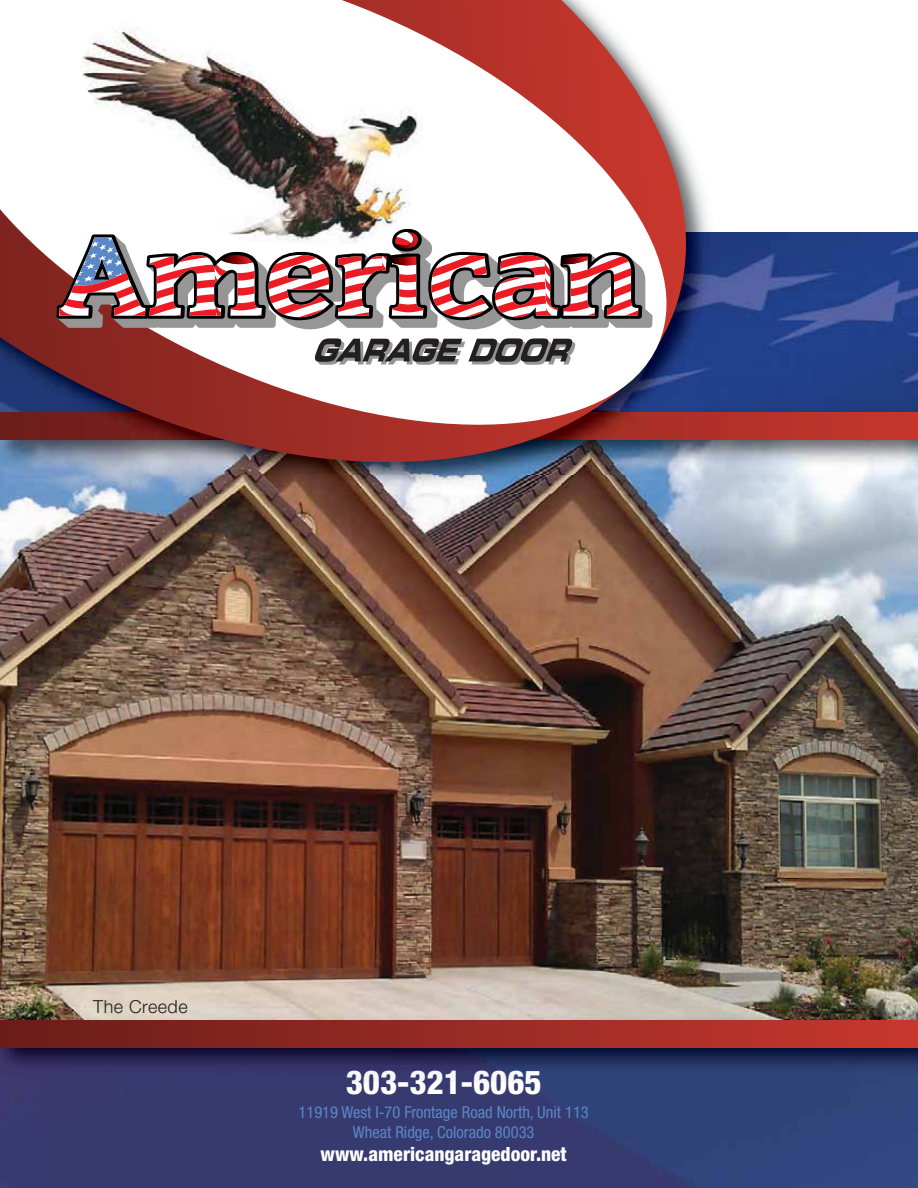
<style>
.page{position:relative;width:918px;height:1188px;background:#fff}
.page>*{position:absolute;margin:0;border:0;box-sizing:border-box;transform-origin:0 0}
.t1{font:800 condensed 33px "Helvetica Neue";color:#f6f6f7}
.t2{font:800 condensed 33px "Helvetica Neue";color:#fff}
.t3{font:800 condensed 19.5px "Helvetica Neue";color:#fff}
.t4{font:300 18px "Helvetica Neue";letter-spacing:.025em;color:#231f20}
.t5{font:condensed 16.5px/19.8px "Helvetica Neue";color:#5a87c5;text-align:center}
.s1{color:#fcfcfc}
</style>
<div class="page">
<div style="left:0;top:1082px;width:39px;height:106px;background:#383971"></div>
<img style="left:719px;top:232px;width:199px;height:181px">
<img style="left:519px;top:1082px;width:399px;height:106px">
<div style="left:39px;top:1082px;width:320px;height:106px;background:#373a6e"></div>
<div style="left:359px;top:1094px;width:160px;height:94px;background:#363a6f"></div>
<div style="left:347px;top:1082px;width:193px;height:12px;background:#363a6f"></div>
<img style="left:0;top:474px;width:918px;height:608px">
<img style="left:719px;top:439px;width:199px;height:35px">
<div style="left:719px;top:413px;width:199px;height:26px;background:#bb342b"></div>
<img style="left:0;top:1008px;width:918px;height:13px">
<div style="left:0;top:1021px;width:918px;height:26px;background:linear-gradient(to right,#691d1a,#c7372d)"></div>
<img style="left:0;top:189px;width:713px;height:318px">
<svg style="left:0;top:0;width:700px;height:452px"></svg>
<svg style="left:315px;top:338px;width:261px;height:27px"></svg>
<svg style="left:56px;top:229px;width:597px;height:100px;fill:#969697"></svg>
<svg style="left:56px;top:229px;width:586px;height:91px"></svg>
<svg style="left:59px;top:232px;width:430px;height:85px"></svg>
<svg style="left:495px;top:255px;width:143px;height:62px"></svg>
<img style="left:80px;top:20px;width:344px;height:226px">
<p class="t4" style="left:93px;top:1001px;width:96px">The Creede</p>
<h1 class="t1" style="left:346px;top:1070px;width:198px">303 321 606<span class="s1">5</span></h1>
<h1 class="t2" style="left:397px;top:1070px;width:77px">- -</h1>
<p class="t5" style="left:299px;top:1103px;width:292px">11919 West I-70 Frontage Road North, Unit 113<br>Wheat Ridge, Colorado 80033</p>
<p class="t3" style="left:321px;top:1147px;width:248px">www.americangaragedoor.net</p>
</div>
